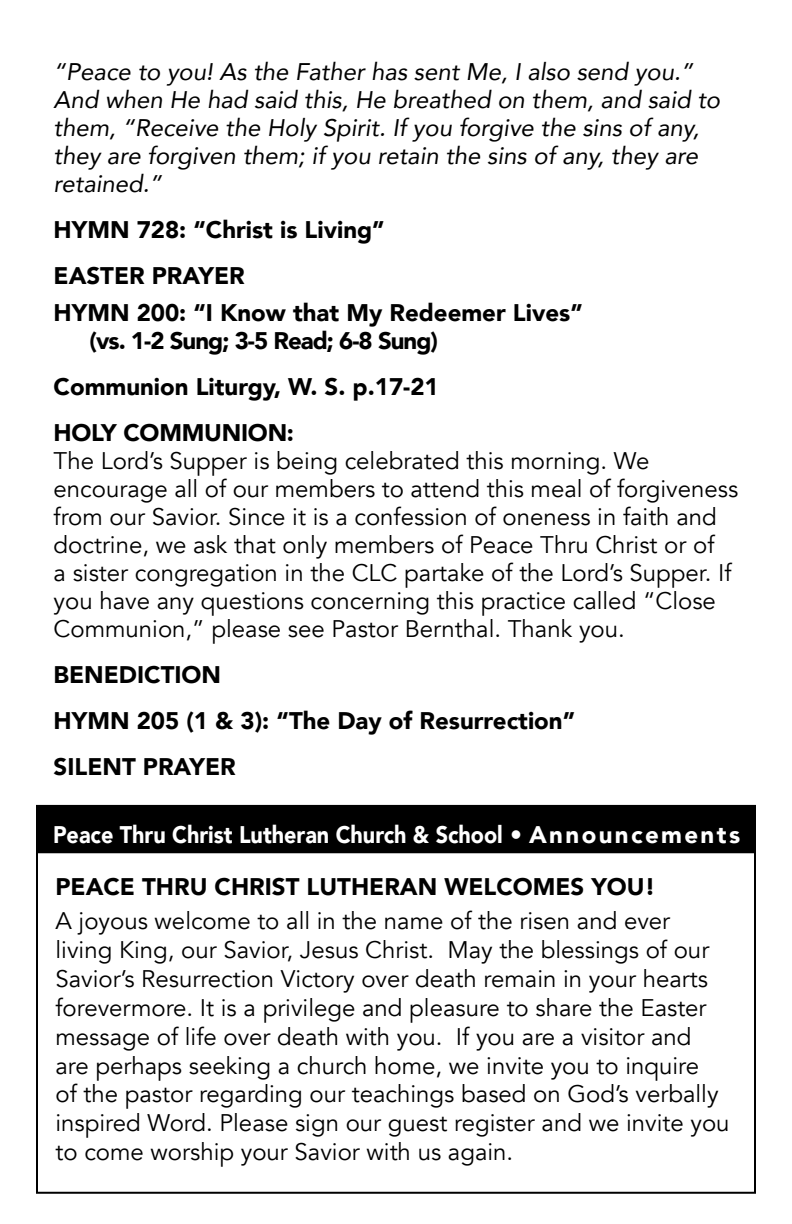
<style>
.page{position:relative;width:792px;height:1224px;background:#fff}
.page>*{position:absolute;margin:0;border:0;box-sizing:border-box;transform-origin:0 0}
.t1{font:24px/29px "Avenir";color:#000}
.t2{font:900 24px/46px "Avenir";color:#000}
.t3{font:italic 24px/28px "Avenir";color:#000}
.t4{font:900 24px "Avenir";color:#fff;scale:.9 1}
</style>
<div class="page">
<div style="left:37px;top:806px;width:718px;height:46px;background:#000"></div>
<div style="left:36px;top:805px;width:720px;height:48px;border:2px solid #000"></div>
<p class="t3" style="left:54px;top:58px;width:668px">“Peace to you! As the Father has sent Me, I also send you.” And when He had said this, He breathed on them, and said to them, “Receive the Holy Spirit. If you forgive the sins of any, they are forgiven them; if you retain the sins of any, they are retained.”</p>
<p class="t2" style="left:54px;top:206px;width:333px">HYMN 728: “Christ is Living”<br>EASTER PRAYER</p>
<p class="t2" style="left:90px;top:298px;width:495px;line-height:28px;text-indent:-36px">HYMN 200: “I Know that My Redeemer Lives” (vs. 1-2 Sung; 3-5 Read; 6-8 Sung)</p>
<p class="t2" style="left:54px;top:363px;width:387px">Communion Liturgy, W. S. p.17-21<br>HOLY COMMUNION:</p>
<p class="t1" style="left:54px;top:447px;width:686px;line-height:28px">The Lord’s Supper is being celebrated this morning. We encourage all of our members to attend this meal of forgiveness from our Savior. Since it is a confession of oneness in faith and doctrine, we ask that only members of Peace Thru Christ or of<br>a sister congregation in the CLC partake of the Lord’s Supper. If you have any questions concerning this practice called “Close Communion,” please see Pastor Bernthal. Thank you.</p>
<p class="t2" style="left:54px;top:651px;width:523px">BENEDICTION<br>HYMN 205 (1 &amp; 3): “The Day of Resurrection”<br>SILENT PRAYER</p>
<p class="t4" style="left:53px;top:814px;width:765px">Peace Thru Christ Lutheran Church &amp; School • Announcements</p>
<p class="t2" style="left:55px;top:863px;width:601px">PEACE THRU CHRIST LUTHERAN WELCOMES YOU!</p>
<p class="t1" style="left:55px;top:906px;width:676px">A joyous welcome to all in the name of the risen and ever living King, our Savior, Jesus Christ. May the blessings of our Savior’s Resurrection Victory over death remain in your hearts forevermore. It is a privilege and pleasure to share the Easter message of life over death with you. If you are a visitor and are perhaps seeking a church home, we invite you to inquire<br>of the pastor regarding our teachings based on God’s verbally inspired Word. Please sign our guest register and we invite you to come worship your Savior with us again.</p>
</div>
